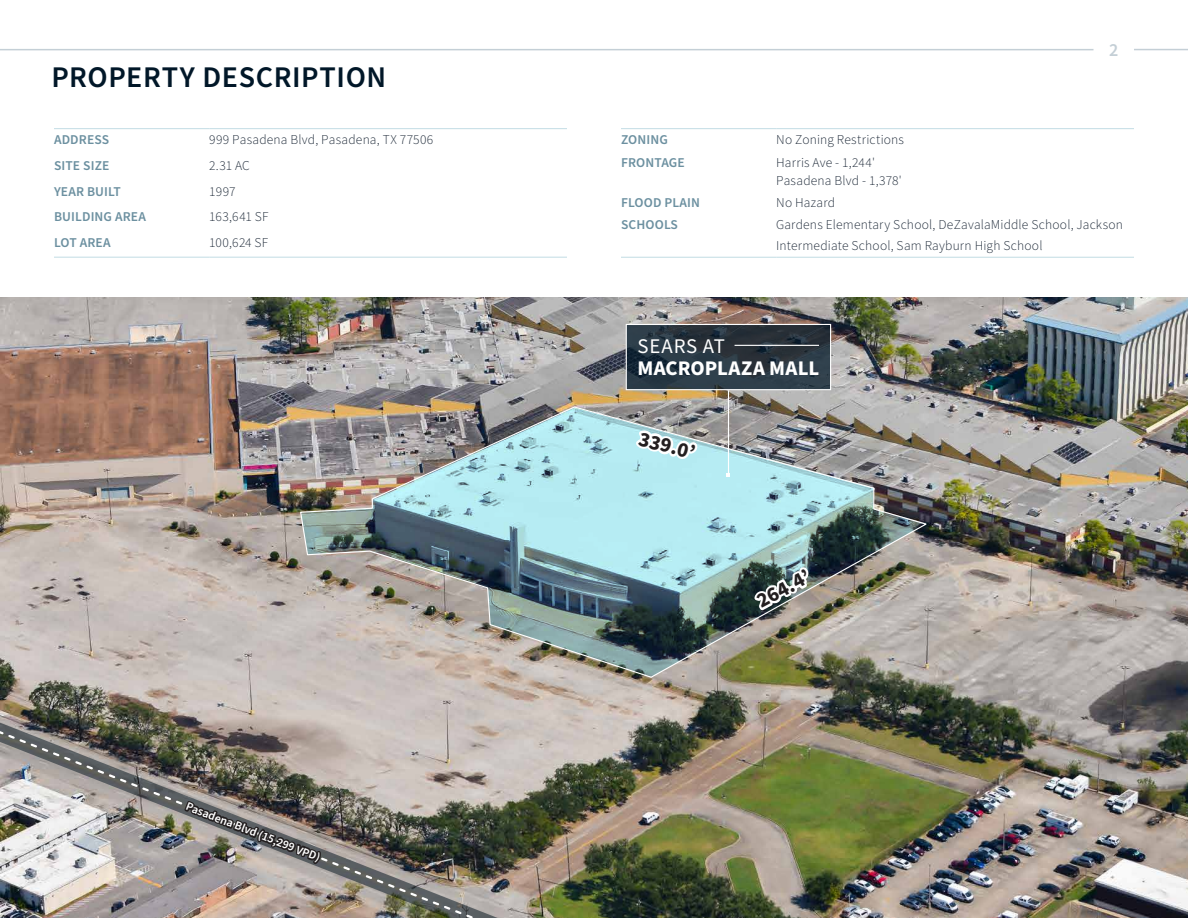
<style>
.page{position:relative;width:1188px;height:918px;background:#fff}
.page>*{position:absolute;margin:0;border:0;box-sizing:border-box;transform-origin:0 0}
.t1{font:600 30px "Source Sans Pro";letter-spacing:.02em;color:#011728}
.t2{font:700 21px "Source Sans Pro";color:#231f20}
.t3{font:700 20.85px "Source Sans Pro";letter-spacing:.005em;color:#fff}
.t4{font:20.85px "Source Sans Pro";letter-spacing:.03em;color:#fff}
.t5{font:600 18px "Source Sans Pro";color:#c4cfd6}
.t6{font:300 13.5px/18px "Source Sans Pro";letter-spacing:.015em;color:#1a2635}
.t7{font:600 13.5px "Source Sans Pro";letter-spacing:.01em;color:#6c90a0}
.t8{font:600 12px "Source Sans Pro";color:#fff}
</style>
<div class="page">
<img style="left:1px;top:297px;width:1187px;height:621px">
<img style="left:0;top:708px;width:626px;height:210px">
<img style="left:0;top:714px;width:620px;height:204px">
<img style="left:182px;top:799px;width:141px;height:106px">
<img style="left:299px;top:406px;width:630px;height:272px">
<svg style="left:628px;top:326px;width:201px;height:62px"></svg>
<div style="left:626px;top:324px;width:205px;height:66px;border:1px solid #fff"></div>
<hr style="left:735px;top:345px;width:83px;height:1px;background:#fff">
<hr style="left:728px;top:390px;width:1px;height:85px;background:#fff">
<img style="left:751px;top:555px;width:60px;height:59px">
<svg style="left:633px;top:427px;width:68px;height:35px"></svg>
<hr style="left:54px;top:128px;width:155px;height:1px;background:#c2dce4">
<hr style="left:209px;top:128px;width:358px;height:1px;background:#c2dce4">
<hr style="left:54px;top:257px;width:155px;height:1px;background:#c2dce4">
<hr style="left:209px;top:257px;width:358px;height:1px;background:#c2dce4">
<hr style="left:621px;top:128px;width:155px;height:1px;background:#c2dce4">
<hr style="left:776px;top:128px;width:358px;height:1px;background:#c2dce4">
<hr style="left:621px;top:257px;width:155px;height:1px;background:#c2dce4">
<hr style="left:776px;top:257px;width:358px;height:1px;background:#c2dce4">
<hr style="left:1134px;top:49px;width:54px;height:1px;background:#c4cfd6">
<hr style="left:0;top:49px;width:1094px;height:1px;background:#c4cfd6">
<h1 class="t1" style="left:52px;top:57px;width:336px">PROPERTY DESCRIPTION</h1>
<p class="t7" style="left:54px;top:131px;width:57px">ADDRESS</p>
<p class="t6" style="left:209px;top:131px;width:226px">999 Pasadena Blvd, Pasadena, TX 77506</p>
<p class="t7" style="left:54px;top:156px;width:57px">SITE SIZE</p>
<p class="t6" style="left:209px;top:157px;width:42px">2.31 AC</p>
<p class="t7" style="left:54px;top:182px;width:68px">YEAR BUILT</p>
<p class="t6" style="left:209px;top:183px;width:28px">1997</p>
<p class="t7" style="left:54px;top:208px;width:93px">BUILDING AREA</p>
<p class="t6" style="left:209px;top:208px;width:61px">163,641 SF</p>
<p class="t7" style="left:54px;top:234px;width:58px">LOT AREA</p>
<p class="t6" style="left:209px;top:234px;width:61px">100,624 SF</p>
<p class="t8" style="left:189px;top:799px;width:145px;rotate:21deg">Pasadena Blvd (15,299 VPD)</p>
<h3 class="t5" style="left:1109px;top:38px;width:11px">2</h3>
<p class="t7" style="left:621px;top:131px;width:48px">ZONING</p>
<p class="t6" style="left:776px;top:131px;width:129px">No Zoning Restrictions</p>
<p class="t7" style="left:621px;top:153px;width:65px">FRONTAGE</p>
<p class="t6" style="left:776px;top:154px;width:127px">Harris Ave - 1,244'<br>Pasadena Blvd - 1,378'</p>
<p class="t7" style="left:621px;top:194px;width:80px">FLOOD PLAIN</p>
<p class="t6" style="left:776px;top:194px;width:60px">No Hazard</p>
<p class="t7" style="left:621px;top:216px;width:58px">SCHOOLS</p>
<p class="t6" style="left:776px;top:215px;width:348px;line-height:21px">Gardens Elementary School, DeZavalaMiddle School, Jackson<br>Intermediate School, Sam Rayburn High School</p>
<h3 class="t4" style="left:638px;top:332px;width:89px">SEARS AT</h3>
<h3 class="t3" style="left:638px;top:354px;width:183px">MACROPLAZA MALL</h3>
<h2 class="t2" style="left:643px;top:424px;width:59px;rotate:15deg">339.0’</h2>
<h2 class="t2" style="left:751px;top:590px;width:59px;rotate:-28deg">264.4’</h2>
</div>
